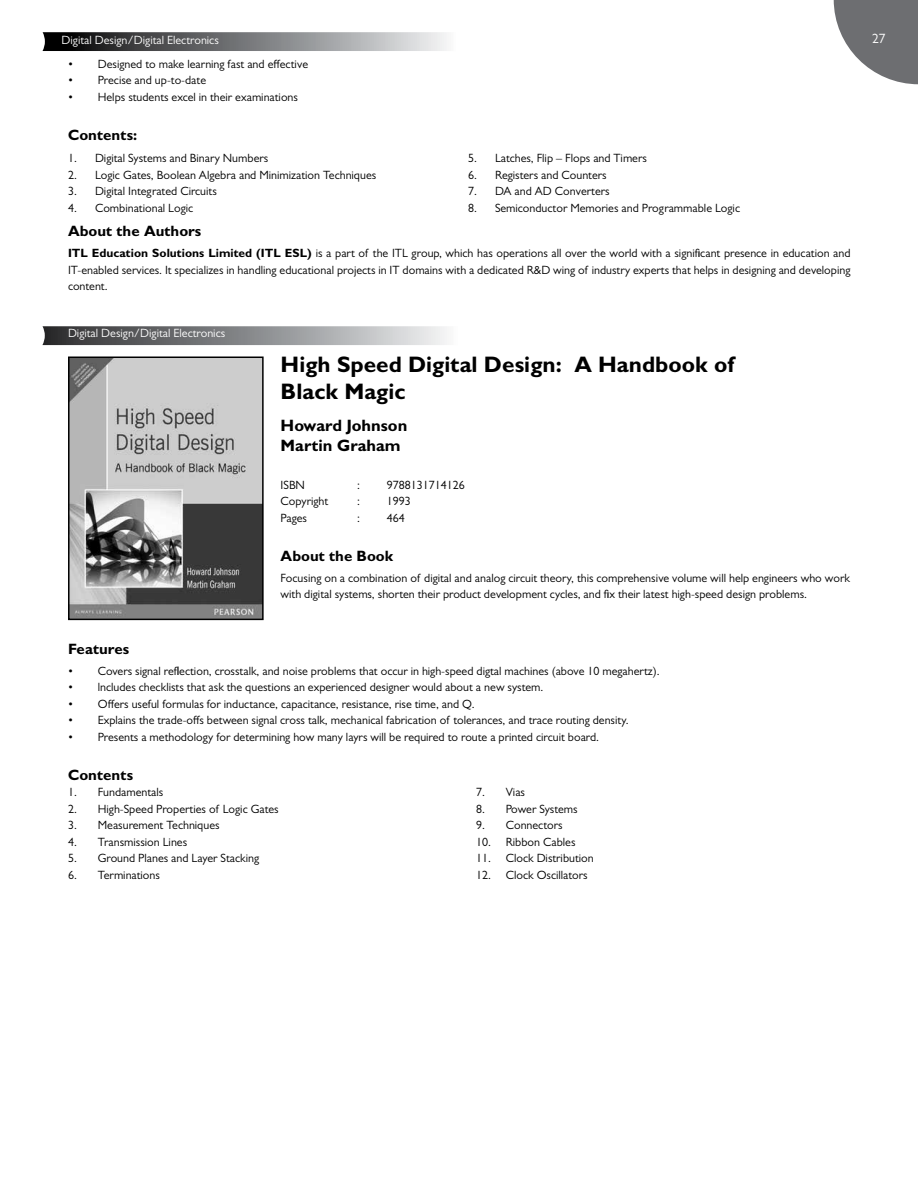
<style>
.page{position:relative;width:918px;height:1188px;background:#fff}
.page>*{position:absolute;margin:0;border:0;box-sizing:border-box;transform-origin:0 0}
.t1{font:700 22.5px/27px "Gill Sans MT Std";color:#000}
.t2{font:700 16.5px/19.8px "Gill Sans MT Std";color:#000}
.t3{font:700 15px "Gill Sans MT Std";color:#000}
.t4{font:13.5px "Gill Sans MT Std";color:#fff}
.t5{font:12px/16.5px "Gill Sans MT Std";color:#000;text-align:justify}
.t6{font:12px "Gill Sans MT Std";color:#fff}
.s1{font-weight:700}
</style>
<div class="page">
<svg style="left:43px;top:32px;width:404px;height:19px;background:#78797a"></svg>
<svg style="left:834px;top:0;width:84px;height:84px"></svg>
<svg style="left:42px;top:326px;width:405px;height:19px;background:#8b8c8e"></svg>
<img style="left:71px;top:360px;width:190px;height:257px">
<div style="left:68px;top:357px;width:196px;height:263px;border:2px solid #000"></div>
<p class="t6" style="left:62px;top:33px;width:159px">Digital Design/Digital Electronics</p>
<p class="t4" style="left:872px;top:31px;width:15px">27</p>
<p class="t5" style="left:68px;top:55px;width:242px">• Designed to make learning fast and effective</p>
<p class="t5" style="left:68px;top:72px;width:140px">• Precise and up-to-date</p>
<p class="t5" style="left:68px;top:88px;width:232px">• Helps students excel in their examinations</p>
<p class="t3" style="left:68px;top:126px;width:71px">Contents:</p>
<p class="t5" style="left:68px;top:150px;width:202px">1. Digital Systems and Binary Numbers</p>
<p class="t5" style="left:68px;top:166px;width:310px">2. Logic Gates, Boolean Algebra and Minimization Techniques</p>
<p class="t5" style="left:68px;top:183px;width:150px">3. Digital Integrated Circuits</p>
<p class="t5" style="left:68px;top:199px;width:127px">4. Combinational Logic</p>
<p class="t5" style="left:468px;top:150px;width:180px">5. Latches, Flip – Flops and Timers</p>
<p class="t5" style="left:468px;top:166px;width:140px">6. Registers and Counters</p>
<p class="t5" style="left:468px;top:183px;width:143px">7. DA and AD Converters</p>
<p class="t5" style="left:468px;top:199px;width:274px">8. Semiconductor Memories and Programmable Logic</p>
<p class="t3" style="left:68px;top:222px;width:135px">About the Authors</p>
<p class="t5" style="left:68px;top:245px;width:784px"><span class="s1">ITL Education Solutions Limited (ITL ESL)</span> is a part of the ITL group, which has operations all over the world with a significant presence in education and IT-enabled services. It specializes in handling educational projects in IT domains with a dedicated R&amp;D wing of industry experts that helps in designing and developing content.</p>
<p class="t6" style="left:68px;top:326px;width:159px">Digital Design/Digital Electronics</p>
<h1 class="t1" style="left:281px;top:350px;width:455px">High Speed Digital Design: A Handbook of<br>Black Magic</h1>
<h2 class="t2" style="left:281px;top:416px;width:128px">Howard Johnson<br>Martin Graham</h2>
<p class="t5" style="left:281px;top:477px;width:26px">ISBN</p>
<p class="t5" style="left:357px;top:477px;width:4px">:</p>
<p class="t5" style="left:387px;top:477px;width:79px">9788131714126</p>
<p class="t5" style="left:281px;top:493px;width:49px">Copyright</p>
<p class="t5" style="left:357px;top:493px;width:4px">:</p>
<p class="t5" style="left:387px;top:493px;width:25px">1993</p>
<p class="t5" style="left:281px;top:510px;width:28px">Pages</p>
<p class="t5" style="left:357px;top:510px;width:4px">:</p>
<p class="t5" style="left:387px;top:510px;width:19px">464</p>
<p class="t3" style="left:281px;top:547px;width:114px">About the Book</p>
<p class="t5" style="left:281px;top:570px;width:571px">Focusing on a combination of digital and analog circuit theory, this comprehensive volume will help engineers who work with digital systems, shorten their product development cycles, and fix their latest high-speed design problems.</p>
<p class="t3" style="left:68px;top:640px;width:63px">Features</p>
<p class="t5" style="left:68px;top:663px;width:593px">• Covers signal reflection, crosstalk, and noise problems that occur in high-speed digtal machines (above 10 megahertz).</p>
<p class="t5" style="left:68px;top:679px;width:477px">• lncludes checklists that ask the questions an experienced designer would about a new system.</p>
<p class="t5" style="left:68px;top:696px;width:408px">• Offers useful formulas for inductance, capacitance, resistance, rise time, and Q.</p>
<p class="t5" style="left:68px;top:712px;width:562px">• Explains the trade-offs between signal cross talk, mechanical fabrication of tolerances, and trace routing density.</p>
<p class="t5" style="left:68px;top:729px;width:533px">• Presents a methodology for determining how many layrs will be required to route a printed circuit board.</p>
<p class="t3" style="left:68px;top:766px;width:67px">Contents</p>
<p class="t5" style="left:68px;top:784px;width:97px">1. Fundamentals</p>
<p class="t5" style="left:68px;top:800px;width:212px">2. High-Speed Properties of Logic Gates</p>
<p class="t5" style="left:68px;top:817px;width:153px">3. Measurement Techniques</p>
<p class="t5" style="left:68px;top:833px;width:121px">4. Transmission Lines</p>
<p class="t5" style="left:68px;top:850px;width:193px">5. Ground Planes and Layer Stacking</p>
<p class="t5" style="left:68px;top:866px;width:93px">6. Terminations</p>
<p class="t5" style="left:476px;top:784px;width:51px">7. Vias</p>
<p class="t5" style="left:476px;top:800px;width:103px">8. Power Systems</p>
<p class="t5" style="left:476px;top:817px;width:88px">9. Connectors</p>
<p class="t5" style="left:476px;top:833px;width:101px">10. Ribbon Cables</p>
<p class="t5" style="left:476px;top:850px;width:119px">11. Clock Distribution</p>
<p class="t5" style="left:476px;top:866px;width:113px">12. Clock Oscillators</p>
</div>
